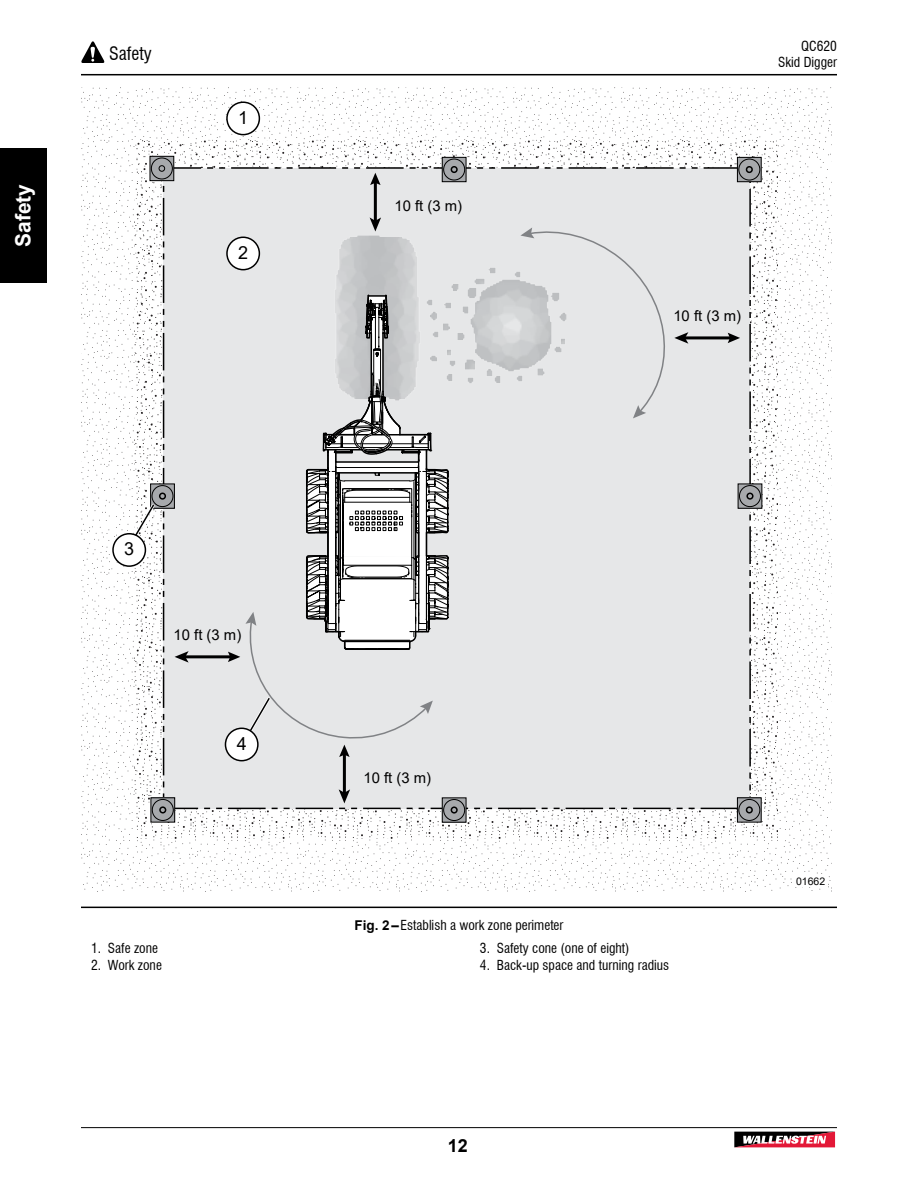
<style>
.page{position:relative;width:918px;height:1188px;background:#fff}
.page>*{position:absolute;margin:0;border:0;box-sizing:border-box;transform-origin:0 0}
.t1{font:700 21px "Arial";color:#fff}
.t2{font:condensed 18px "Swiss 721 BT";color:#000}
.t3{font:18px "Arial";color:#000}
.t4{font:700 18px "Arial";color:#000}
.t5{font:14.85px "Arial";color:#000}
.t6{font:condensed 13.5px/16.2px "Swiss 721 BT";color:#000;text-align:right}
.t7{font:10.5px "Arial";color:#000}
.s1{font-family:"Arial";font-weight:700;font-stretch:normal}
</style>
<div class="page">
<hr style="left:81px;top:74px;width:756px;height:1px;background:#000">
<svg style="left:81px;top:41px;width:24px;height:22px"></svg>
<hr style="left:81px;top:1127px;width:756px;height:1px;background:#000">
<svg style="left:734px;top:1131px;width:101px;height:17px;background:#9e5963"></svg>
<div style="left:0;top:148px;width:47px;height:136px;background:#000"></div>
<svg style="left:134px;top:141px;width:644px;height:698px"></svg>
<div style="left:164px;top:168px;width:586px;height:640px;background:#e6e7e8"></div>
<svg style="left:152px;top:158px;width:20px;height:21px"></svg>
<div style="left:150px;top:156px;width:24px;height:25px;border:1px solid #000"></div>
<div style="left:159px;top:165px;width:6px;height:7px;border:1px solid #000;border-radius:50%"></div>
<div style="left:151px;top:158px;width:22px;height:21px;border:1px solid #000;border-radius:50%"></div>
<svg style="left:739px;top:159px;width:21px;height:21px"></svg>
<div style="left:737px;top:157px;width:25px;height:25px;border:1px solid #000"></div>
<div style="left:746px;top:166px;width:7px;height:7px;border:2px solid #000;border-radius:50%"></div>
<div style="left:739px;top:159px;width:21px;height:21px;border:1px solid #000;border-radius:50%"></div>
<svg style="left:739px;top:799px;width:21px;height:22px"></svg>
<div style="left:737px;top:797px;width:25px;height:26px;border:1px solid #000"></div>
<div style="left:746px;top:806px;width:7px;height:8px;border:2px solid #000;border-radius:50%"></div>
<div style="left:739px;top:799px;width:21px;height:22px;border:1px solid #000;border-radius:50%"></div>
<svg style="left:740px;top:486px;width:20px;height:21px"></svg>
<div style="left:738px;top:484px;width:24px;height:25px;border:1px solid #000"></div>
<div style="left:746px;top:493px;width:8px;height:7px;border:2px solid #000;border-radius:50%"></div>
<div style="left:739px;top:485px;width:22px;height:22px;border:1px solid #000;border-radius:50%"></div>
<svg style="left:152px;top:486px;width:21px;height:21px"></svg>
<div style="left:150px;top:484px;width:25px;height:25px;border:1px solid #000"></div>
<div style="left:159px;top:493px;width:7px;height:7px;border:2px solid #000;border-radius:50%"></div>
<div style="left:152px;top:485px;width:21px;height:22px;border:1px solid #000;border-radius:50%"></div>
<svg style="left:444px;top:159px;width:20px;height:21px"></svg>
<div style="left:442px;top:157px;width:24px;height:25px;border:1px solid #000"></div>
<div style="left:451px;top:166px;width:7px;height:7px;border:2px solid #000;border-radius:50%"></div>
<div style="left:443px;top:159px;width:22px;height:21px;border:1px solid #000;border-radius:50%"></div>
<svg style="left:153px;top:799px;width:20px;height:22px"></svg>
<div style="left:151px;top:797px;width:24px;height:26px;border:1px solid #000"></div>
<div style="left:159px;top:806px;width:7px;height:8px;border:2px solid #000;border-radius:50%"></div>
<div style="left:152px;top:799px;width:22px;height:22px;border:1px solid #000;border-radius:50%"></div>
<svg style="left:444px;top:799px;width:20px;height:22px"></svg>
<div style="left:442px;top:797px;width:24px;height:26px;border:1px solid #000"></div>
<div style="left:451px;top:806px;width:7px;height:8px;border:2px solid #000;border-radius:50%"></div>
<div style="left:443px;top:799px;width:22px;height:22px;border:1px solid #000;border-radius:50%"></div>
<img style="left:451px;top:268px;width:54px;height:27px">
<img style="left:449px;top:295px;width:56px;height:27px">
<img style="left:449px;top:322px;width:71px;height:61px">
<img style="left:505px;top:272px;width:15px;height:104px">
<div style="left:226px;top:101px;width:34px;height:34px;border:2px solid #000;border-radius:50%"></div>
<div style="left:226px;top:237px;width:34px;height:33px;border:2px solid #000;border-radius:50%"></div>
<svg style="left:125px;top:501px;width:33px;height:50px"></svg>
<div style="left:113px;top:534px;width:32px;height:32px;background:#fff;border-radius:50%"></div>
<div style="left:112px;top:533px;width:34px;height:34px;border:2px solid #000;border-radius:50%"></div>
<svg style="left:225px;top:728px;width:33px;height:33px"></svg>
<div style="left:225px;top:728px;width:34px;height:33px;border:2px solid #000;border-radius:50%"></div>
<hr style="left:343px;top:753px;width:3px;height:40px;background:#000">
<svg style="left:339px;top:789px;width:11px;height:14px"></svg>
<hr style="left:684px;top:336px;width:48px;height:3px;background:#000">
<svg style="left:728px;top:333px;width:12px;height:10px"></svg>
<svg style="left:520px;top:228px;width:168px;height:190px"></svg>
<hr style="left:374px;top:181px;width:3px;height:41px;background:#000">
<svg style="left:370px;top:173px;width:11px;height:12px"></svg>
<hr style="left:185px;top:655px;width:47px;height:3px;background:#000">
<svg style="left:228px;top:217px;width:221px;height:540px"></svg>
<svg style="left:175px;top:651px;width:14px;height:12px"></svg>
<hr style="left:81px;top:907px;width:756px;height:1px;background:#000">
<h1 class="t1" style="left:8px;top:247px;width:65px;rotate:-90deg">Safety</h1>
<h2 class="t2" style="left:109px;top:43px;width:44px">Safety</h2>
<p class="t6" style="left:778px;top:38px;width:60px">QC620<br>Skid Digger</p>
<h2 class="t3" style="left:238px;top:105px;width:12px">1</h2>
<h2 class="t3" style="left:238px;top:240px;width:12px">2</h2>
<p class="t5" style="left:394px;top:196px;width:69px">10 ft (3 m)</p>
<p class="t5" style="left:673px;top:305px;width:69px">10 ft (3 m)</p>
<h2 class="t3" style="left:124px;top:536px;width:12px">3</h2>
<p class="t5" style="left:174px;top:624px;width:69px">10 ft (3 m)</p>
<h2 class="t3" style="left:237px;top:731px;width:12px">4</h2>
<p class="t6" style="left:91px;top:940px;width:68px">1. Safe zone</p>
<p class="t6" style="left:91px;top:957px;width:72px">2. Work zone</p>
<p class="t5" style="left:363px;top:768px;width:69px">10 ft (3 m)</p>
<p class="t6" style="left:354px;top:917px;width:211px"><span class="s1">Fig. 2–</span>Establish a work zone perimeter</p>
<p class="t6" style="left:480px;top:940px;width:151px">3. Safety cone (one of eight)</p>
<p class="t6" style="left:480px;top:957px;width:191px">4. Back-up space and turning radius</p>
<h2 class="t4" style="left:448px;top:1133px;width:22px">12</h2>
<p class="t7" style="left:796px;top:874px;width:31px">01662</p>
</div>
